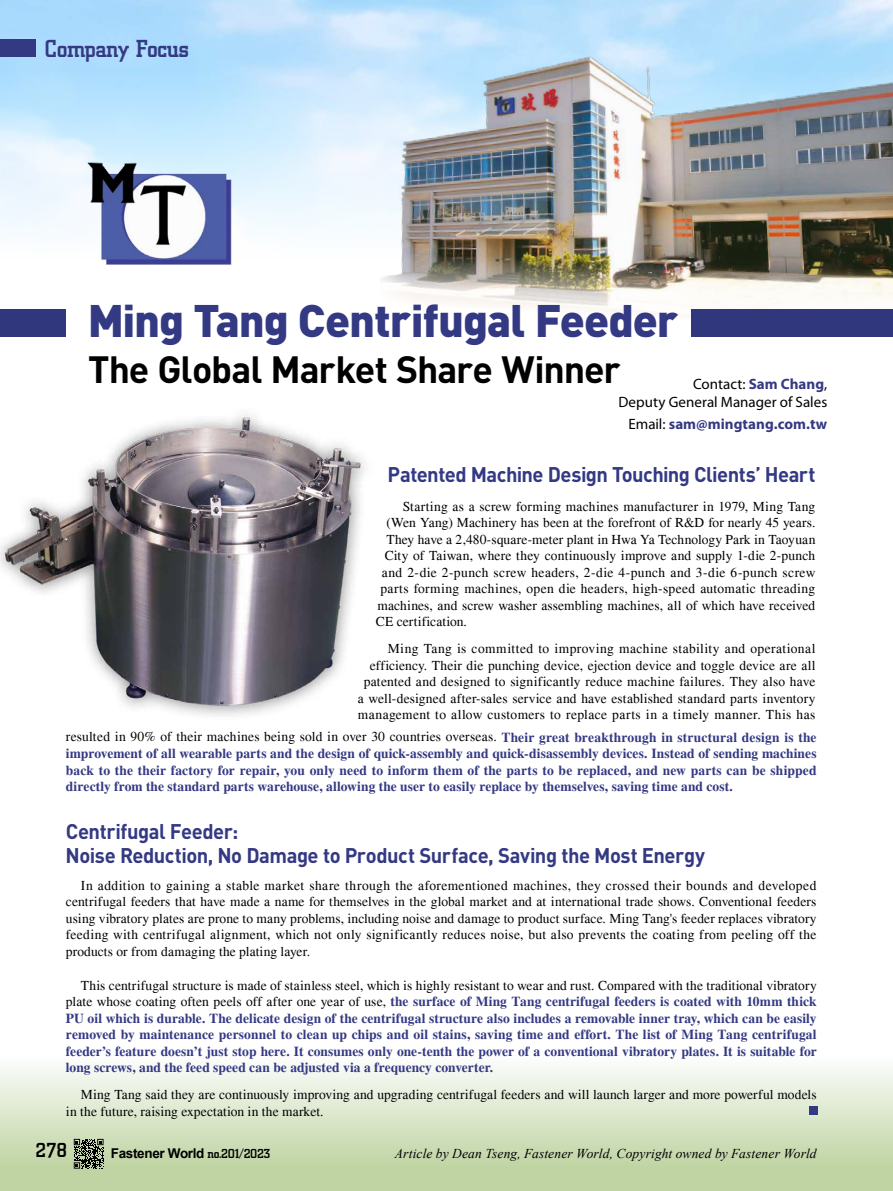
<style>
.page{position:relative;width:893px;height:1191px;background:#fff}
.page>*{position:absolute;margin:0;border:0;box-sizing:border-box;transform-origin:0 0}
.t1{font:900 45px "DIN Pro";letter-spacing:-.025em;color:#343983}
.t2{font:700 37.5px "DIN Pro";letter-spacing:-.03em;color:#000}
.t3{font:500 25.5px "City D";letter-spacing:-.025em;color:#343983}
.t4{font:700 21px/24.8px "DIN Pro";letter-spacing:-.025em;color:#343983;scale:.96 1}
.t5{font:500 21px "City D";color:#000}
.t6{font:15px/18px "Myriad Pro";color:#000;text-align:right}
.t7{font:700 15px "Myriad Pro";letter-spacing:.005em;color:#343983}
.t8{font:13.5px/16.5px "Times";letter-spacing:.015em;color:#000;text-align:right}
.t9{font:700 13.5px/16.5px "Times";letter-spacing:.005em;color:#343983;text-align:justify}
.t10{font:italic 13.5px "Times New Roman";letter-spacing:.01em;color:#000}
.t11{font:700 13.5px "Arial";letter-spacing:-.025em;color:#000}
.s1{font-weight:700;color:#343983}
.s2{font-weight:400;color:#000}
.s3{font-family:"City D";font-weight:500}
</style>
<div class="page">
<img style="left:0;top:0;width:143px;height:231px">
<div style="left:0;top:1041px;width:893px;height:150px;background:linear-gradient(to bottom,#fff,#b7ce97)"></div>
<div style="left:0;top:40px;width:36px;height:17px;background:#343983"></div>
<svg style="left:74px;top:1138px;width:30px;height:30px"></svg>
<div style="left:809px;top:1106px;width:9px;height:9px;background:#343983"></div>
<img style="left:68px;top:136px;width:75px;height:129px">
<img style="left:143px;top:0;width:750px;height:337px">
<div style="left:0;top:309px;width:66px;height:28px;background:#30377c"></div>
<div style="left:692px;top:309px;width:201px;height:28px;background:#30377c"></div>
<img style="left:0;top:414px;width:365px;height:302px">
<h3 class="t3" style="left:45px;top:35px;width:146px">Company Focus</h3>
<h1 class="t1" style="left:88px;top:290px;width:592px">Ming Tang Centrifugal Feeder</h1>
<h2 class="t2" style="left:88px;top:343px;width:534px">The Global Market Share Winner</h2>
<p class="t6" style="left:618px;top:374px;width:210px">Contact: <span class="s1">Sam Chang</span>,<br>Deputy General Manager of Sales</p>
<p class="t7" style="left:629px;top:414px;width:200px"><span class="s2">Email:</span> sam@mingtang.com.tw</p>
<h3 class="t4" style="left:388px;top:461px;width:447px">Patented Machine Design Touching Clients’ Heart</h3>
<p class="t8" style="left:403px;top:498px;width:414px">Starting as a screw forming machines manufacturer in 1979, Ming Tang</p>
<p class="t8" style="left:386px;top:514px;width:431px">(Wen Yang) Machinery has been at the forefront of R&amp;D for nearly 45 years.</p>
<p class="t8" style="left:386px;top:531px;width:431px">They have a 2,480-square-meter plant in Hwa Ya Technology Park in Taoyuan</p>
<p class="t8" style="left:385px;top:547px;width:432px">City of Taiwan, where they continuously improve and supply 1-die 2-punch</p>
<p class="t8" style="left:382px;top:564px;width:435px">and 2-die 2-punch screw headers, 2-die 4-punch and 3-die 6-punch screw</p>
<p class="t8" style="left:380px;top:580px;width:436px">parts forming machines, open die headers, high-speed automatic threading</p>
<p class="t8" style="left:377px;top:597px;width:439px">machines, and screw washer assembling machines, all of which have received</p>
<p class="t8" style="left:376px;top:613px;width:93px">CE certification.</p>
<p class="t8" style="left:358px;top:640px;width:459px">Ming Tang is committed to improving machine stability and operational efficiency. Their die punching device, ejection device and toggle device are all patented and designed to significantly reduce machine failures. They also have a well-designed after-sales service and have established standard parts inventory management to allow customers to replace parts in a timely manner. This has</p>
<p class="t9" style="left:66px;top:728px;width:752px"><span class="s2">resulted in 90% of their machines being sold in over 30 countries overseas.</span> Their great breakthrough in structural design is the improvement of all wearable parts and the design of quick-assembly and quick-disassembly devices. Instead of sending machines back to the their factory for repair, you only need to inform them of the parts to be replaced, and new parts can be shipped directly from the standard parts warehouse, allowing the user to easily replace by themselves, saving time and cost.</p>
<h3 class="t4" style="left:66px;top:818px;width:668px">Centrifugal Feeder:<br>Noise Reduction, No Damage to Product Surface, Saving the Most Energy</h3>
<p class="t8" style="left:66px;top:877px;width:752px;text-align:justify;text-indent:15px">In addition to gaining a stable market share through the aforementioned machines, they crossed their bounds and developed centrifugal feeders that have made a name for themselves in the global market and at international trade shows. Conventional feeders using vibratory plates are prone to many problems, including noise and damage to product surface. Ming Tang's feeder replaces vibratory feeding with centrifugal alignment, which not only significantly reduces noise, but also prevents the coating from peeling off the products or from damaging the plating layer.</p>
<p class="t9" style="left:66px;top:976px;width:752px;text-indent:15px"><span class="s2">This centrifugal structure is made of stainless steel, which is highly resistant to wear and rust. Compared with the traditional vibratory plate whose coating often peels off after one year of use,</span> the surface of Ming Tang centrifugal feeders is coated with 10mm thick PU oil which is durable. The delicate design of the centrifugal structure also includes a removable inner tray, which can be easily removed by maintenance personnel to clean up chips and oil stains, saving time and effort. The list of Ming Tang centrifugal feeder’s feature doesn’t just stop here. It consumes only one-tenth the power of a conventional vibratory plates. It is suitable for long screws, and the feed speed can be adjusted via a frequency converter.</p>
<p class="t8" style="left:66px;top:1086px;width:752px;text-align:left;text-indent:15px">Ming Tang said they are continuously improving and upgrading centrifugal feeders and will launch larger and more powerful models in the future, raising expectation in the market.</p>
<p class="t10" style="left:395px;top:1144px;width:423px">Article by Dean Tseng, Fastener World, Copyright owned by Fastener World</p>
<h3 class="t5" style="left:36px;top:1138px;width:33px">278</h3>
<p class="t11" style="left:111px;top:1144px;width:161px">Fastener World <span class="s3">no.201/2023</span></p>
</div>
